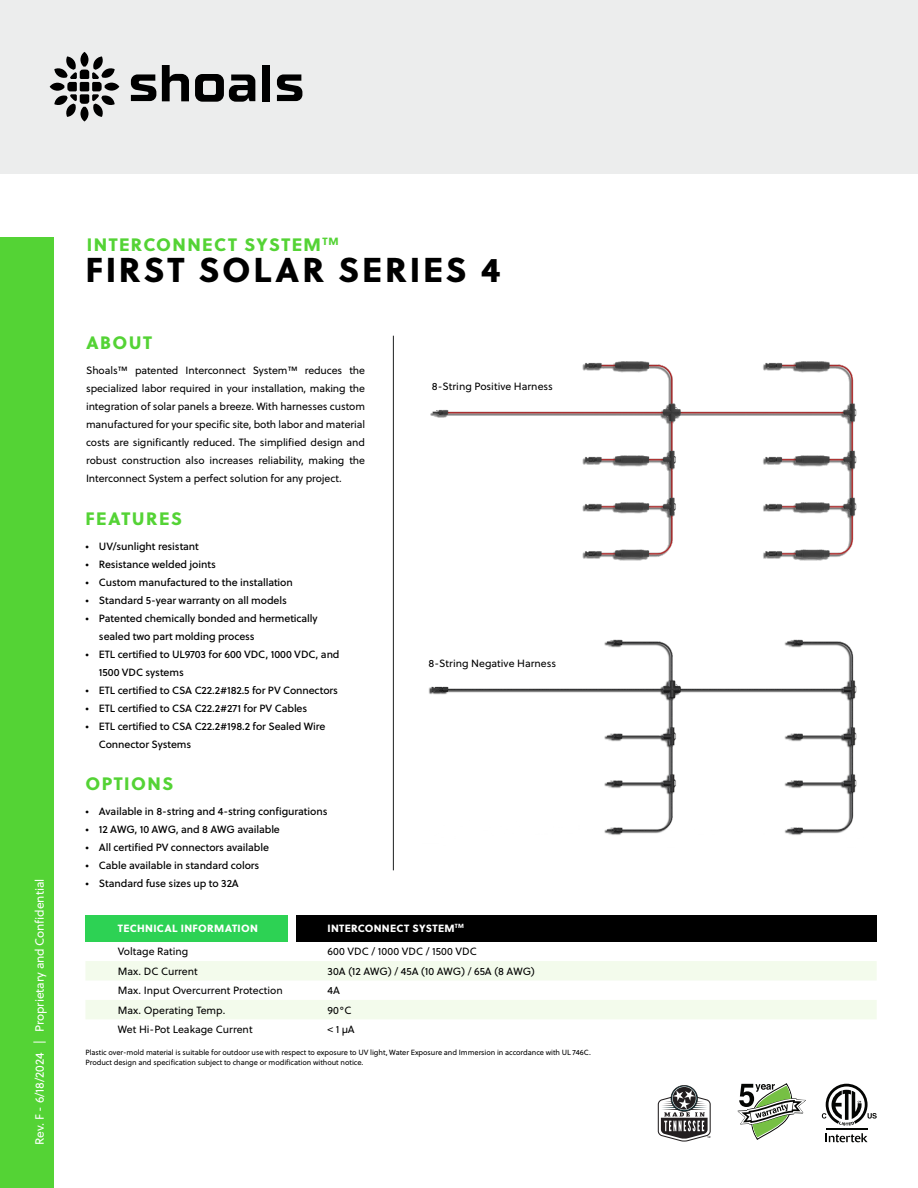
<style>
.page{position:relative;width:918px;height:1188px;background:#fff}
.page>*{position:absolute;margin:0;border:0;box-sizing:border-box;transform-origin:0 0}
.t1{font:34.5px "Soleil Xb";letter-spacing:.08em;color:#000}
.t2{font:18px "Soleil Xb";letter-spacing:.08em;color:#54d335}
.t3{font:12px "Soleil";letter-spacing:-.01em;color:#fff}
.t4{font:10.5px/18px "Soleil";color:#000;text-align:justify}
.t5{font:10.5px/18px "Soleil Bk";letter-spacing:-.01em;color:#000}
.t6{font:10.5px "Soleil Xb";letter-spacing:.03em;color:#fff}
.t7{font:7.5px "Soleil";letter-spacing:-.01em;color:#000}
</style>
<div class="page">
<div style="left:0;top:0;width:918px;height:173px;background:#eceded"></div>
<div style="left:0;top:237px;width:54px;height:951px;background:#54d335"></div>
<hr style="left:393px;top:336px;width:1px;height:534px;background:#1c1e1f">
<svg style="left:50px;top:52px;width:69px;height:70px"></svg>
<svg style="left:131px;top:74px;width:25px;height:27px"></svg>
<svg style="left:162px;top:65px;width:27px;height:36px"></svg>
<svg style="left:195px;top:74px;width:60px;height:28px"></svg>
<div style="left:262px;top:65px;width:8px;height:36px;background:#000"></div>
<svg style="left:277px;top:74px;width:25px;height:27px"></svg>
<img style="left:430px;top:361px;width:427px;height:200px">
<img style="left:428px;top:639px;width:429px;height:196px">
<svg style="left:738px;top:1084px;width:68px;height:55px"></svg>
<svg style="left:658px;top:1085px;width:53px;height:57px"></svg>
<svg style="left:826px;top:1133px;width:42px;height:9px"></svg>
<hr style="left:826px;top:1129px;width:42px;height:1px;background:#040503">
<svg style="left:822px;top:1084px;width:55px;height:42px"></svg>
<div style="left:85px;top:915px;width:210px;height:27px;background:#2dd254"></div>
<div style="left:295px;top:915px;width:582px;height:27px;background:#000"></div>
<svg style="left:85px;top:961px;width:792px;height:58px;fill:#f3fbec"></svg>
<div style="left:288px;top:906px;width:7px;height:36px;background:#fff"></div>
<p class="t3" style="left:32px;top:1145px;width:267px;rotate:-90deg">Rev. F - 6/18/2024 | Proprietary and Confidential</p>
<p class="t2" style="left:87px;top:232px;width:253px">INTERCONNECT SYSTEM<sup>TM</sup></p>
<p class="t1" style="left:85px;top:247px;width:416px">FIRST SOLAR SERIES 4</p>
<p class="t2" style="left:86px;top:331px;width:68px">ABOUT</p>
<p class="t4" style="left:86px;top:362px;width:280px">Shoals™ patented Interconnect System™ reduces the specialized labor required in your installation, making the integration of solar panels a breeze. With harnesses custom manufactured for your specific site, both labor and material costs are significantly reduced. The simplified design and robust construction also increases reliability, making the Interconnect System a perfect solution for any project.</p>
<p class="t2" style="left:85px;top:507px;width:98px">FEATURES</p>
<p class="t5" style="left:85px;top:537px;width:115px">• UV/sunlight resistant</p>
<p class="t5" style="left:85px;top:555px;width:132px">• Resistance welded joints</p>
<p class="t5" style="left:85px;top:573px;width:209px">• Custom manufactured to the installation</p>
<p class="t5" style="left:85px;top:591px;width:203px">• Standard 5-year warranty on all models</p>
<p class="t5" style="left:99px;top:609px;width:220px;text-indent:-14px">• Patented chemically bonded and hermetically sealed two part molding process</p>
<p class="t5" style="left:99px;top:645px;width:242px;text-indent:-14px">• ETL certified to UL9703 for 600 VDC, 1000 VDC, and<br>1500 VDC systems</p>
<p class="t5" style="left:85px;top:681px;width:254px">• ETL certified to CSA C22.2#182.5 for PV Connectors</p>
<p class="t5" style="left:85px;top:699px;width:223px">• ETL certified to CSA C22.2#271 for PV Cables</p>
<p class="t5" style="left:99px;top:717px;width:228px;text-indent:-14px">• ETL certified to CSA C22.2#198.2 for Sealed Wire<br>Connector Systems</p>
<p class="t2" style="left:85px;top:772px;width:89px">OPTIONS</p>
<p class="t5" style="left:85px;top:803px;width:244px">• Available in 8-string and 4-string configurations</p>
<p class="t5" style="left:85px;top:821px;width:196px">• 12 AWG, 10 AWG, and 8 AWG available</p>
<p class="t5" style="left:85px;top:839px;width:185px">• All certified PV connectors available</p>
<p class="t5" style="left:85px;top:857px;width:175px">• Cable available in standard colors</p>
<p class="t5" style="left:85px;top:875px;width:155px">• Standard fuse sizes up to 32A</p>
<p class="t6" style="left:118px;top:921px;width:141px">TECHNICAL INFORMATION</p>
<p class="t6" style="left:328px;top:921px;width:138px">INTERCONNECT SYSTEM<sup>TM</sup></p>
<p class="t4" style="left:118px;top:943px;width:72px">Voltage Rating</p>
<p class="t4" style="left:328px;top:943px;width:151px">600 VDC / 1000 VDC / 1500 VDC</p>
<p class="t4" style="left:118px;top:962px;width:81px">Max. DC Current</p>
<p class="t4" style="left:328px;top:962px;width:209px">30A (12 AWG) / 45A (10 AWG) / 65A (8 AWG)</p>
<p class="t4" style="left:118px;top:982px;width:167px">Max. Input Overcurrent Protection</p>
<p class="t4" style="left:328px;top:982px;width:14px">4A</p>
<p class="t4" style="left:118px;top:1001px;width:109px">Max. Operating Temp.</p>
<p class="t4" style="left:328px;top:1001px;width:25px">90°C</p>
<p class="t4" style="left:118px;top:1021px;width:136px">Wet Hi-Pot Leakage Current</p>
<p class="t4" style="left:328px;top:1021px;width:29px">&lt; 1 µA</p>
<p class="t4" style="left:432px;top:378px;width:123px">8-String Positive Harness</p>
<p class="t4" style="left:428px;top:654px;width:129px">8-String Negative Harness</p>
<p class="t7" style="left:85px;top:1047px;width:507px">Plastic over-mold material is suitable for outdoor use with respect to exposure to UV light, Water Exposure and Immersion in accordance with UL 746C.</p>
<p class="t7" style="left:85px;top:1058px;width:279px">Product design and specification subject to change or modification without notice.</p>
</div>
